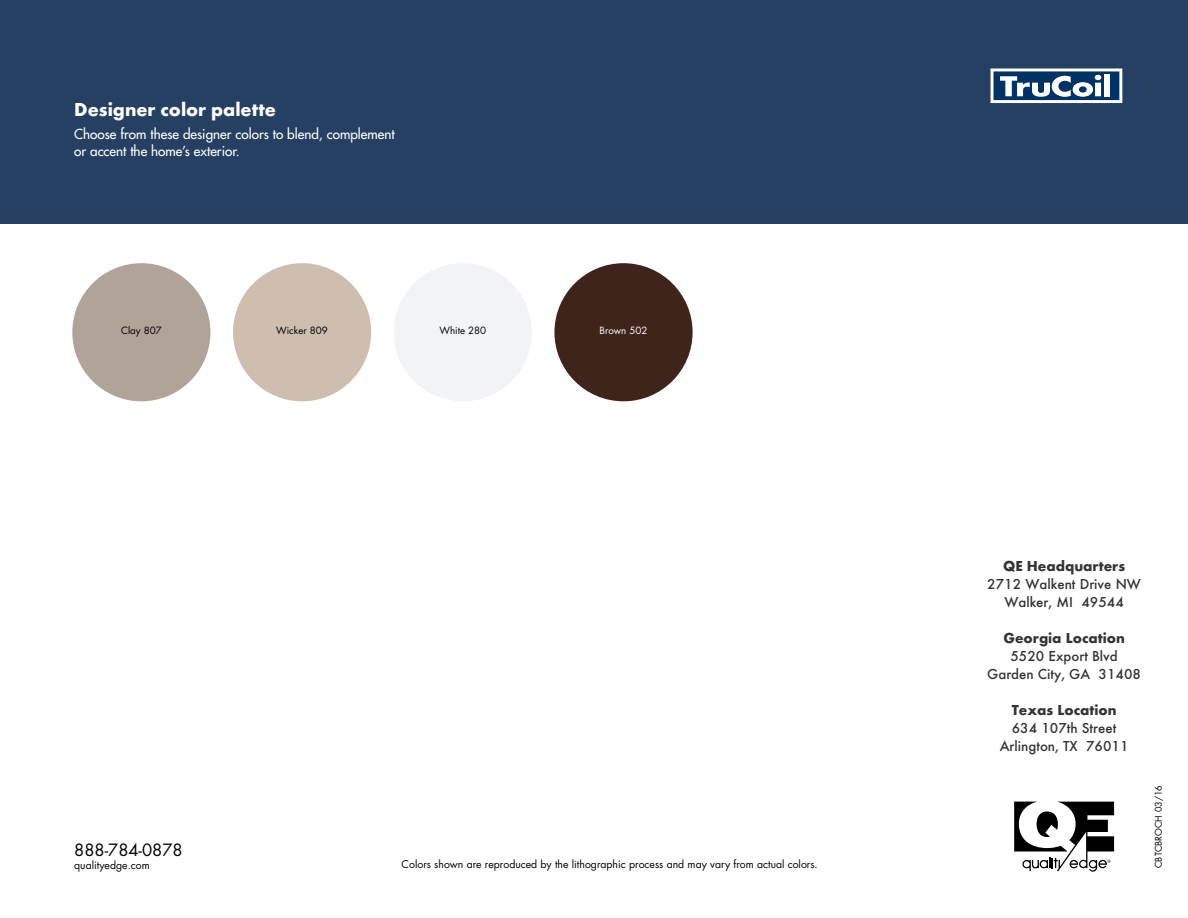
<style>
.page{position:relative;width:1188px;height:918px;background:#fff}
.page>*{position:absolute;margin:0;border:0;box-sizing:border-box;transform-origin:0 0}
.t1{font:700 19.5px "Futura T";color:#fff}
.t2{font:16.5px "Futura";color:#000}
.t3{font:500 15px/18px "Futura T";color:#000;text-align:center}
.t4{font:700 15px "Futura T";color:#000}
.t5{font:13.5px/16.5px "Futura";color:#fff}
.t6{font:10.5px "Futura";color:#000}
.t7{font:9.75px "Futura";color:#000}
.t8{font:9.75px "Futura";color:#fff}
.t9{font:9px "Futura";color:#000}
</style>
<div class="page">
<div style="left:0;top:0;width:1188px;height:224px;background:#254063"></div>
<svg style="left:1014px;top:802px;width:100px;height:70px"></svg>
<svg style="left:991px;top:69px;width:131px;height:34px;background:#6d89a5"></svg>
<div style="left:1104px;top:74px;width:6px;height:22px;background:#fff"></div>
<div style="left:72px;top:263px;width:138px;height:138px;background:#b0a397;border-radius:50%"></div>
<div style="left:233px;top:263px;width:138px;height:138px;background:#cebeb0;border-radius:50%"></div>
<div style="left:394px;top:263px;width:138px;height:138px;background:#f1f3f4;border-radius:50%"></div>
<div style="left:554px;top:263px;width:139px;height:138px;background:#3e241a;border-radius:50%"></div>
<h1 class="t1" style="left:74px;top:98px;width:203px">Designer color palette</h1>
<p class="t5" style="left:74px;top:126px;width:322px">Choose from these designer colors to blend, complement or accent the home’s exterior.</p>
<p class="t7" style="left:121px;top:324px;width:42px">Clay 807</p>
<p class="t7" style="left:276px;top:324px;width:53px">Wicker 809</p>
<p class="t7" style="left:439px;top:324px;width:48px">White 280</p>
<p class="t8" style="left:600px;top:324px;width:49px">Brown 502</p>
<p class="t2" style="left:74px;top:839px;width:110px">888-784-0878</p>
<p class="t6" style="left:74px;top:858px;width:77px">qualityedge.com</p>
<p class="t6" style="left:402px;top:857px;width:418px">Colors shown are reproduced by the lithographic process and may vary from actual colors.</p>
<p class="t4" style="left:1003px;top:557px;width:124px">QE Headquarters</p>
<p class="t3" style="left:987px;top:575px;width:155px">2712 Walkent Drive NW<br>Walker, MI 49544</p>
<p class="t4" style="left:1003px;top:629px;width:123px">Georgia Location</p>
<p class="t3" style="left:987px;top:647px;width:155px">5520 Export Blvd<br>Garden City, GA 31408</p>
<p class="t4" style="left:1012px;top:701px;width:106px">Texas Location</p>
<p class="t3" style="left:1000px;top:719px;width:130px">634 107th Street<br>Arlington, TX 76011</p>
<p class="t9" style="left:1152px;top:868px;width:84px;rotate:-90deg">CBTCBROCH 03/16</p>
</div>
